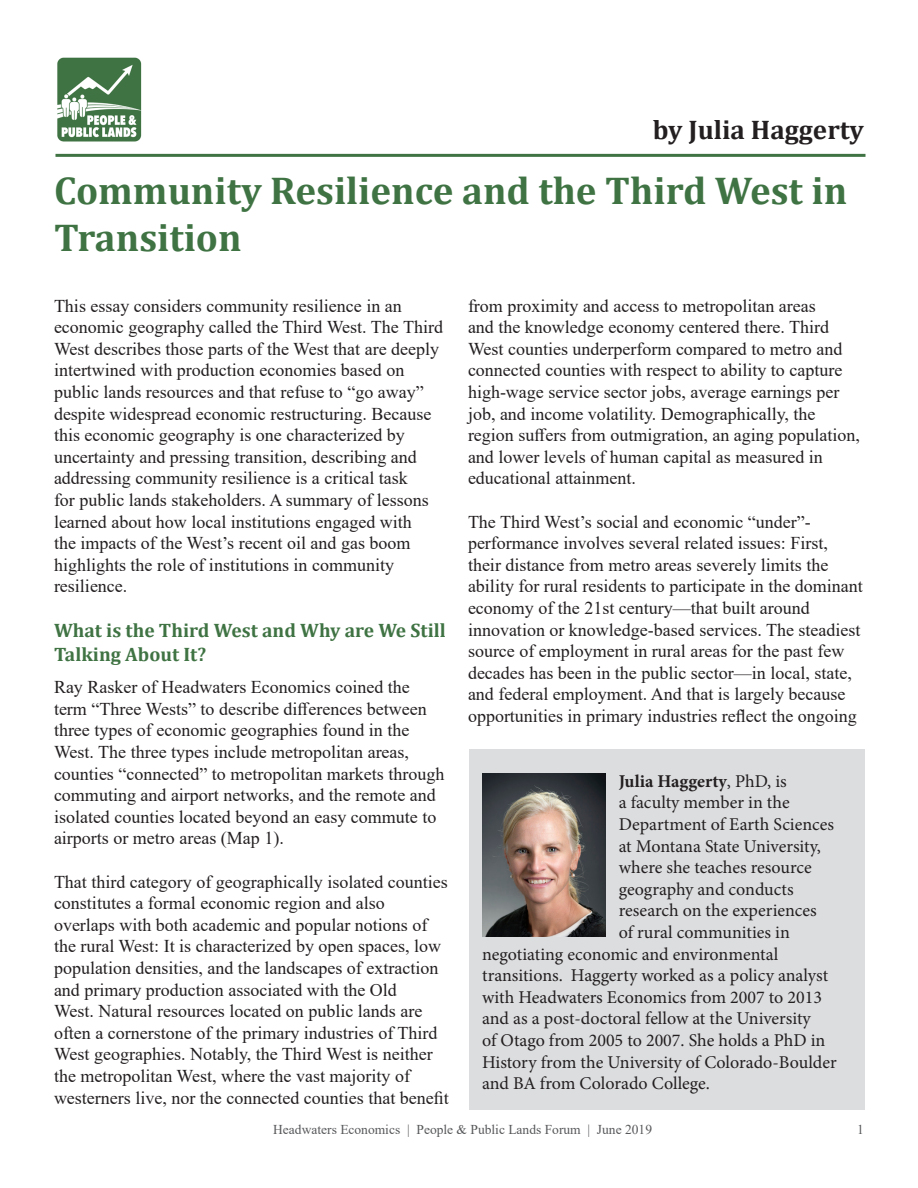
<style>
.page{position:relative;width:918px;height:1188px;background:#fff}
.page>*{position:absolute;margin:0;border:0;box-sizing:border-box;transform-origin:0 0}
.t1{font:700 39px/46.8px "Cambria";color:#3f7343}
.t2{font:700 27px "Cambria";color:#231f20}
.t3{font:700 19.5px/23.4px "Cambria";color:#3f7343}
.t4{font:18px/21.6px "Times New Roman";color:#231f20}
.t5{font:18px "Minion Pro";color:#231f20}
.t6{font:700 18px "Minion Pro";color:#231f20}
.t7{font:13.5px "Times New Roman";color:#57585a}
.s1{font-weight:400}
</style>
<div class="page">
<img style="left:57px;top:57px;width:85px;height:85px">
<hr style="left:56px;top:154px;width:810px;height:3px;background:#3f7343">
<div style="left:470px;top:750px;width:396px;height:360px;background:#dcdddf"></div>
<img style="left:482px;top:774px;width:123px;height:162px">
<p class="t2" style="left:653px;top:111px;width:213px">by Julia Haggerty</p>
<p class="t1" style="left:54px;top:166px;width:795px">Community Resilience and the Third West in<br>Transition</p>
<p class="t4" style="left:54px;top:294px;width:391px">This essay considers community resilience in an economic geography called the Third West. The Third West describes those parts of the West that are deeply intertwined with production economies based on public lands resources and that refuse to “go away” despite widespread economic restructuring. Because this economic geography is one characterized by uncertainty and pressing transition, describing and addressing community resilience is a critical task<br>for public lands stakeholders. A summary of lessons learned about how local institutions engaged with<br>the impacts of the West’s recent oil and gas boom highlights the role of institutions in community resilience.</p>
<p class="t3" style="left:54px;top:618px;width:393px">What is the Third West and Why are We Still<br>Talking About It?</p>
<p class="t4" style="left:54px;top:676px;width:392px">Ray Rasker of Headwaters Economics coined the term “Three Wests” to describe differences between three types of economic geographies found in the West. The three types include metropolitan areas, counties “connected” to metropolitan markets through commuting and airport networks, and the remote and isolated counties located beyond an easy commute to airports or metro areas (Map 1).</p>
<p class="t4" style="left:54px;top:870px;width:396px">That third category of geographically isolated counties constitutes a formal economic region and also overlaps with both academic and popular notions of the rural West: It is characterized by open spaces, low population densities, and the landscapes of extraction and primary production associated with the Old<br>West. Natural resources located on public lands are often a cornerstone of the primary industries of Third West geographies. Notably, the Third West is neither the metropolitan West, where the vast majority of westerners live, nor the connected counties that benefit</p>
<p class="t4" style="left:468px;top:294px;width:393px">from proximity and access to metropolitan areas<br>and the knowledge economy centered there. Third West counties underperform compared to metro and connected counties with respect to ability to capture high-wage service sector jobs, average earnings per job, and income volatility. Demographically, the region suffers from outmigration, an aging population, and lower levels of human capital as measured in educational attainment.</p>
<p class="t4" style="left:468px;top:510px;width:396px">The Third West’s social and economic “under”- performance involves several related issues: First, their distance from metro areas severely limits the ability for rural residents to participate in the dominant economy of the 21st century—that built around innovation or knowledge-based services. The steadiest source of employment in rural areas for the past few decades has been in the public sector—in local, state, and federal employment. And that is largely because opportunities in primary industries reflect the ongoing</p>
<p class="t6" style="left:619px;top:768px;width:170px">Julia Haggerty<span class="s1">, PhD, is</span></p>
<p class="t5" style="left:619px;top:791px;width:172px">a faculty member in the</p>
<p class="t5" style="left:619px;top:812px;width:217px">Department of Earth Sciences</p>
<p class="t5" style="left:619px;top:834px;width:204px">at Montana State University,</p>
<p class="t5" style="left:619px;top:855px;width:195px">where she teaches resource</p>
<p class="t5" style="left:619px;top:877px;width:176px">geography and conducts</p>
<p class="t5" style="left:619px;top:899px;width:200px">research on the experiences</p>
<p class="t5" style="left:619px;top:920px;width:173px">of rural communities in</p>
<p class="t5" style="left:482px;top:942px;width:298px">negotiating economic and environmental</p>
<p class="t5" style="left:482px;top:963px;width:348px">transitions. Haggerty worked as a policy analyst</p>
<p class="t5" style="left:482px;top:985px;width:341px">with Headwaters Economics from 2007 to 2013</p>
<p class="t5" style="left:482px;top:1007px;width:330px">and as a post-doctoral fellow at the University</p>
<p class="t5" style="left:482px;top:1028px;width:345px">of Otago from 2005 to 2007. She holds a PhD in</p>
<p class="t5" style="left:482px;top:1050px;width:356px">History from the University of Colorado-Boulder</p>
<p class="t5" style="left:482px;top:1071px;width:229px">and BA from Colorado College.</p>
<p class="t7" style="left:273px;top:1120px;width:380px">Headwaters Economics | People &amp; Public Lands Forum | June 2019</p>
<p class="t7" style="left:857px;top:1120px;width:8px">1</p>
</div>
